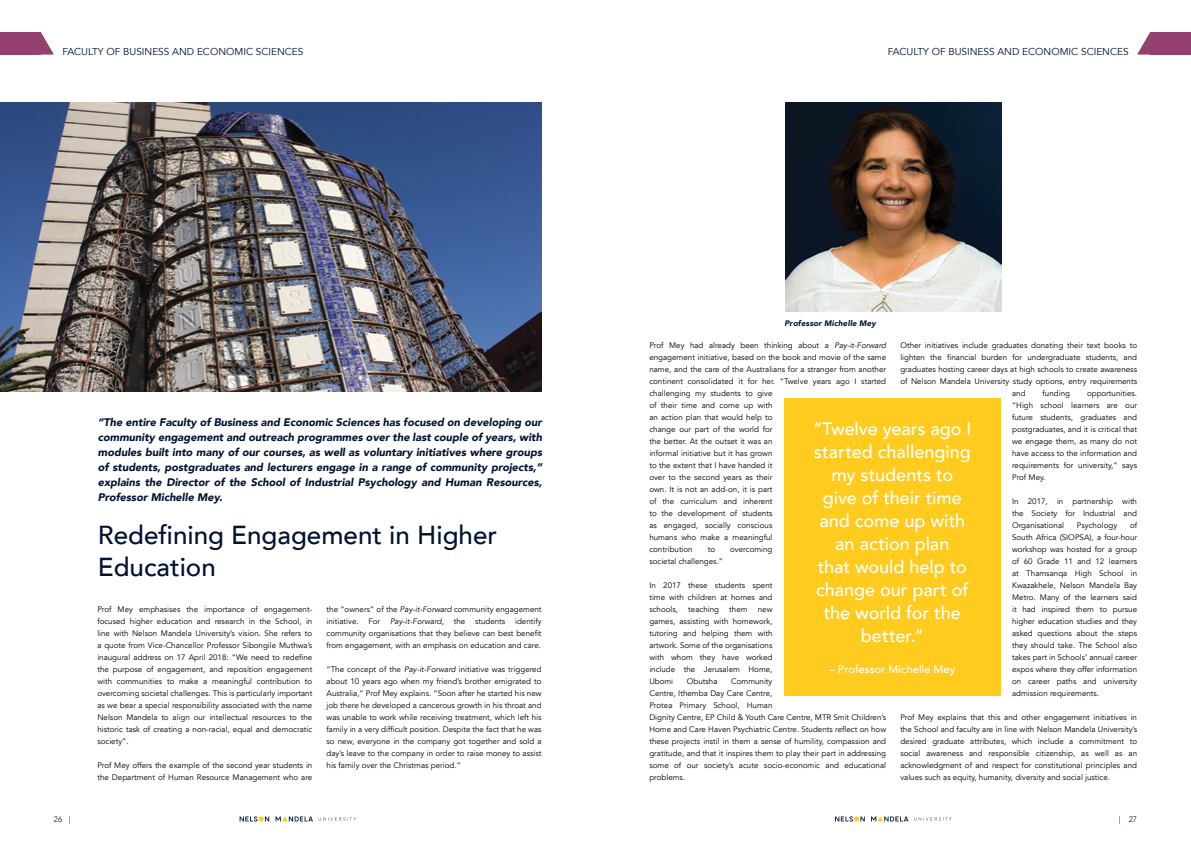
<style>
.page{position:relative;width:1191px;height:842px;background:#fff}
.page>*{position:absolute;margin:0;border:0;box-sizing:border-box;transform-origin:0 0}
.t1{font:500 26px/32px "Avenir LT";color:#001333}
.t2{font:500 18px/23px "Avenir LT";color:#fff;text-align:center}
.t3{font:italic 900 11px/15px "Avenir LT";color:#001333;text-align:justify}
.t4{font:500 11px "Avenir LT";letter-spacing:.005em;color:#fff}
.t5{font:10px "Avenir LT";color:#001333}
.t6{font:8px/12px "Avenir LT";color:#000;text-align:justify}
.t7{font:italic 900 8px "Avenir LT";letter-spacing:.02em;color:#001333}
.t8{font:300 8px "Avenir LT";color:#001333}
.s1{font-style:italic}
</style>
<div class="page">
<div style="left:0;top:32px;width:41px;height:23px;background:#93416f"></div>
<svg style="left:41px;top:32px;width:13px;height:23px"></svg>
<div style="left:1150px;top:32px;width:41px;height:23px;background:#93416f"></div>
<svg style="left:1137px;top:32px;width:13px;height:23px"></svg>
<svg style="left:275px;top:816px;width:38px;height:5px"></svg>
<svg style="left:240px;top:816px;width:29px;height:5px"></svg>
<svg style="left:319px;top:817px;width:37px;height:3px"></svg>
<svg style="left:871px;top:816px;width:37px;height:5px"></svg>
<svg style="left:835px;top:816px;width:29px;height:5px"></svg>
<svg style="left:914px;top:817px;width:37px;height:3px"></svg>
<img style="left:0;top:102px;width:541px;height:289px">
<img style="left:785px;top:102px;width:217px;height:210px">
<div style="left:784px;top:398px;width:216px;height:298px;background:#ffcb1f"></div>
<p class="t5" style="left:62px;top:45px;width:242px">FACULTY OF BUSINESS AND ECONOMIC SCIENCES</p>
<p class="t5" style="left:887px;top:45px;width:242px">FACULTY OF BUSINESS AND ECONOMIC SCIENCES</p>
<p class="t3" style="left:98px;top:415px;width:446px">“The entire Faculty of Business and Economic Sciences has focused on developing our community engagement and outreach programmes over the last couple of years, with modules built into many of our courses, as well as voluntary initiatives where groups of students, postgraduates and lecturers engage in a range of community projects,” explains the Director of the School of Industrial Psychology and Human Resources, Professor Michelle Mey.</p>
<h1 class="t1" style="left:98px;top:519px;width:401px">Redefining Engagement in Higher<br>Education</h1>
<p class="t6" style="left:97px;top:603px;width:216px">Prof Mey emphasises the importance of engagement&shy;focused higher education and research in the School, in line with Nelson Mandela University’s vision. She refers to a quote from Vice-Chancellor Professor Sibongile Muthwa’s inaugural address on 17 April 2018: “We need to redefine the purpose of engagement, and reposition engagement with communities to make a meaningful contribution to overcoming societal challenges. This is particularly important as we bear a special responsibility associated with the name Nelson Mandela to align our intellectual resources to the historic task of creating a non-racial, equal and democratic society”.</p>
<p class="t6" style="left:97px;top:759px;width:216px">Prof Mey offers the example of the second year students in the Department of Human Resource Management who are</p>
<p class="t6" style="left:326px;top:603px;width:216px">the “owners” of the <span class="s1">Pay-it-Forward</span> community engagement initiative. For <span class="s1">Pay-it-Forward</span>, the students identify community organisations that they believe can best benefit from engagement, with an emphasis on education and care.</p>
<p class="t6" style="left:326px;top:663px;width:216px">“The concept of the <span class="s1">Pay-it-Forward</span> initiative was triggered about 10 years ago when my friend’s brother emigrated to Australia,” Prof Mey explains. “Soon after he started his new job there he developed a cancerous growth in his throat and was unable to work while receiving treatment, which left his family in a very difficult position. Despite the fact that he was so new, everyone in the company got together and sold a day’s leave to the company in order to raise money to assist his family over the Christmas period.”</p>
<p class="t7" style="left:784px;top:318px;width:93px">Professor Michelle Mey</p>
<p class="t6" style="left:649px;top:339px;width:238px;text-align:left">Prof Mey had already been thinking about a <span class="s1">Pay-it-Forward </span>engagement initiative, based on the book and movie of the same name, and the care of the Australians for a stranger from another continent consolidated it for her. “Twelve years ago I started challenging my students to give<br>of their time and come up with<br>an action plan that would help to<br>change our part of the world for<br>the better. At the outset it was an<br>informal initiative but it has grown<br>to the extent that I have handed it<br>over to the second years as their<br>own. It is not an add-on, it is part<br>of the curriculum and inherent<br>to the development of students<br>as engaged, socially conscious<br>humans who make a meaningful<br>contribution</p>
<p class="t6" style="left:900px;top:339px;width:238px;text-align:center">Other initiatives include graduates donating their text books to lighten the financial burden for undergraduate students, and graduates hosting career days at high schools to create awareness of Nelson Mandela University study options, entry requirements and</p>
<p class="t6" style="left:1042px;top:387px;width:29px">funding</p>
<p class="t6" style="left:1012px;top:387px;width:126px;text-indent:75px">opportunities. “High school learners are our future students, graduates and postgraduates, and it is critical that we engage them, as many do not have access to the information and requirements for university,” says Prof Mey.</p>
<p class="t6" style="left:1012px;top:495px;width:126px">In 2017, in partnership with the Society for Industrial and Organisational</p>
<h2 class="t2" style="left:813px;top:417px;width:160px">“Twelve years ago I started challenging my students to give of their time and come up with an action plan<br>that would help to change our part of the world for the better.”</h2>
<h3 class="t4" style="left:829px;top:663px;width:127px">– Professor Michelle Mey</h3>
<p class="t6" style="left:1012px;top:519px;width:126px;text-indent:118px">of South Africa (SIOPSA), a four-hour workshop was hosted for a group of 60 Grade 11 and 12 learners at Thamsanqa High School in Kwazakhele, Nelson Mandela Bay Metro. Many of the learners said it had inspired them to pursue higher education studies and they asked questions about the steps they should take. The School also takes part in Schools’ annual career expos where they offer information on career paths and university admission requirements.</p>
<p class="t6" style="left:900px;top:711px;width:238px">Prof Mey explains that this and other engagement initiatives in the School and faculty are in line with Nelson Mandela University’s desired graduate attributes, which include a commitment to social awareness and responsible citizenship, as well as an acknowledgment of and respect for constitutional principles and values such as equity, humanity, diversity and social justice.</p>
<p class="t6" style="left:1076px;top:519px;width:42px">Psychology</p>
<p class="t6" style="left:708px;top:543px;width:9px">to</p>
<p class="t6" style="left:730px;top:543px;width:44px">overcoming</p>
<p class="t6" style="left:649px;top:555px;width:75px">societal challenges.”</p>
<p class="t6" style="left:649px;top:579px;width:125px">In 2017 these students spent time with children at homes and schools,</p>
<p class="t6" style="left:688px;top:603px;width:32px">teaching</p>
<p class="t6" style="left:729px;top:603px;width:20px">them</p>
<p class="t6" style="left:649px;top:603px;width:125px;text-indent:108px">new games, assisting with homework, tutoring and helping them with artwork. Some of the organisations with whom they have worked include the Jerusalem Home, Ubomi</p>
<p class="t6" style="left:687px;top:675px;width:32px">Obutsha</p>
<p class="t6" style="left:649px;top:675px;width:238px;text-align:left;text-indent:82px">Community<br>Centre, Ithemba Day Care Centre,<br>Protea Primary School, Human<br>Dignity Centre, EP Child &amp; Youth Care Centre, MTR Smit Children’s Home and Care Haven Psychiatric Centre. Students reflect on how these projects instil in them a sense of humility, compassion and gratitude, and that it inspires them to play their part in addressing some of our society’s acute socio-economic and educational problems.</p>
<p class="t8" style="left:54px;top:814px;width:18px">26 |</p>
<p class="t8" style="left:1118px;top:814px;width:20px">| 27</p>
</div>
